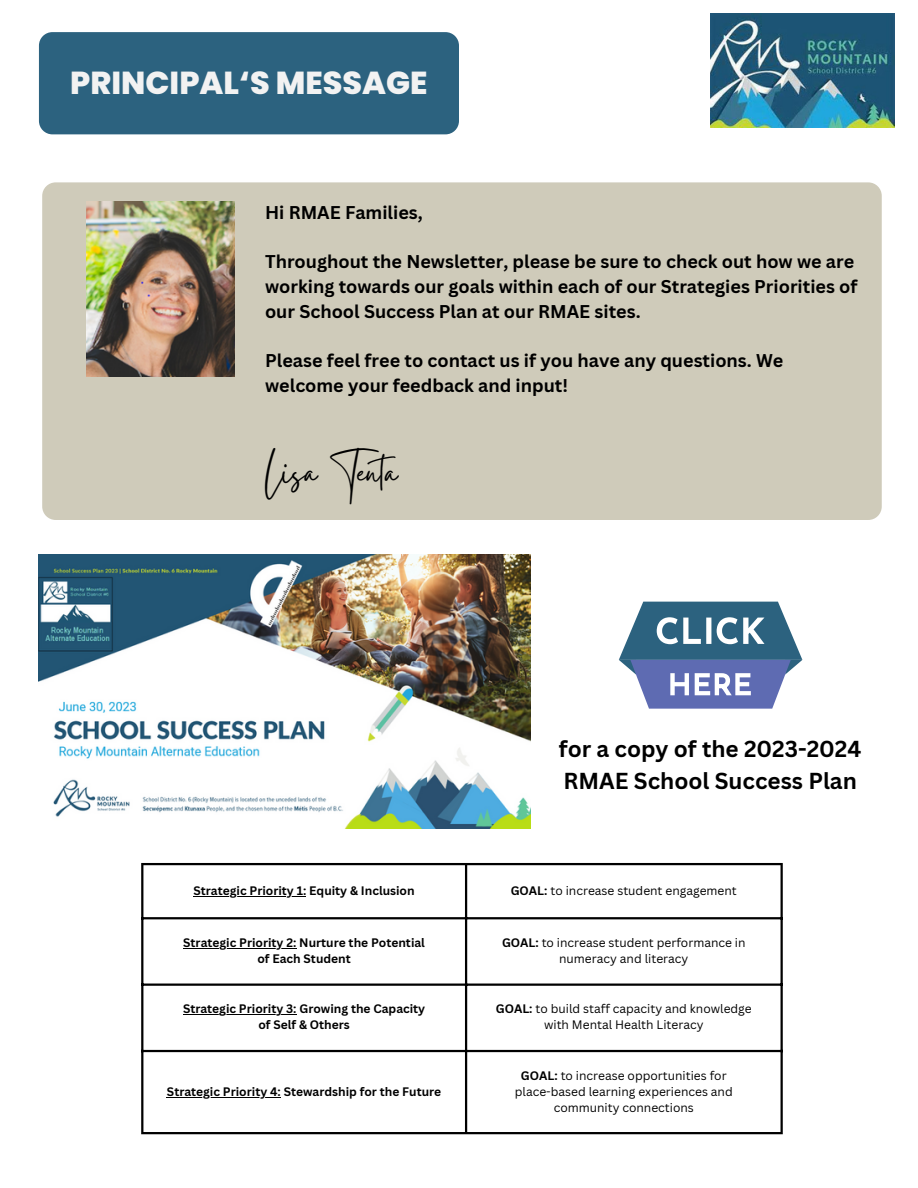
<style>
.page{position:relative;width:918px;height:1188px;background:#fff}
.page>*{position:absolute;margin:0;border:0;box-sizing:border-box;transform-origin:0 0}
.t1{font:43.5px "Gistesy";color:#000}
.t2{font:800 31.8px "Poppins";color:#f2f2f2}
.t3{font:700 22.5px "Canva Sans";color:#000}
.t4{font:700 18px/24.8px "Canva Sans";color:#000}
.t5{font:12px/16px "Canva Sans";color:#000;text-align:center}
.t6{font:700 12px "Canva Sans";color:#000}
.s1{font-weight:700}
</style>
<div class="page">
<div style="left:39px;top:32px;width:420px;height:102px;background:#2c627f;border-radius:13px"></div>
<img style="left:710px;top:13px;width:185px;height:114px">
<div style="left:42px;top:182px;width:840px;height:338px;background:#cfcbba;border-radius:13px"></div>
<img style="left:86px;top:201px;width:149px;height:176px">
<img style="left:39px;top:554px;width:492px;height:275px">
<svg style="left:619px;top:602px;width:183px;height:106px"></svg>
<hr style="left:194px;top:896px;width:112px;height:1px;background:#000">
<hr style="left:183px;top:948px;width:114px;height:1px;background:#000">
<hr style="left:183px;top:1014px;width:114px;height:1px;background:#000">
<hr style="left:167px;top:1097px;width:114px;height:1px;background:#000">
<hr style="left:141px;top:865px;width:2px;height:267px;background:#000">
<hr style="left:465px;top:865px;width:2px;height:267px;background:#000">
<hr style="left:781px;top:865px;width:2px;height:267px;background:#000">
<hr style="left:141px;top:863px;width:642px;height:2px;background:#000">
<hr style="left:141px;top:917px;width:642px;height:2px;background:#000">
<hr style="left:141px;top:984px;width:642px;height:2px;background:#000">
<hr style="left:141px;top:1050px;width:642px;height:2px;background:#000">
<hr style="left:141px;top:1132px;width:642px;height:2px;background:#000">
<p class="t2" style="left:70px;top:61px;width:359px">PRINCIPAL‘S MESSAGE</p>
<p class="t4" style="left:265px;top:199px;width:159px">Hi RMAE Families,</p>
<p class="t4" style="left:265px;top:249px;width:594px">Throughout the Newsletter, please be sure to check out how we are working towards our goals within each of our Strategies Priorities of our School Success Plan at our RMAE sites.</p>
<p class="t4" style="left:265px;top:348px;width:520px">Please feel free to contact us if you have any questions. We welcome your feedback and input!</p>
<p class="t1" style="left:265px;top:443px;width:144px">Lisa Tenta</p>
<p class="t3" style="left:559px;top:733px;width:304px">for a copy of the 2023-2024</p>
<p class="t3" style="left:564px;top:764px;width:295px">RMAE School Success Plan</p>
<p class="t6" style="left:194px;top:882px;width:223px">Strategic Priority 1: Equity &amp; Inclusion</p>
<p class="t5" style="left:511px;top:882px;width:228px"><span class="s1">GOAL:</span> to increase student engagement</p>
<p class="t6" style="left:183px;top:934px;width:243px">Strategic Priority 2: Nurture the Potential</p>
<p class="t6" style="left:257px;top:950px;width:95px">of Each Student</p>
<p class="t6" style="left:183px;top:1001px;width:244px">Strategic Priority 3: Growing the Capacity</p>
<p class="t6" style="left:258px;top:1017px;width:93px">of Self &amp; Others</p>
<p class="t6" style="left:167px;top:1083px;width:276px">Strategic Priority 4: Stewardship for the Future</p>
<p class="t5" style="left:502px;top:934px;width:245px"><span class="s1">GOAL:</span> to increase student performance in numeracy and literacy</p>
<p class="t5" style="left:496px;top:1001px;width:258px"><span class="s1">GOAL:</span> to build staff capacity and knowledge with Mental Health Literacy</p>
<p class="t5" style="left:521px;top:1067px;width:207px"><span class="s1">GOAL:</span> to increase opportunities for</p>
<p class="t5" style="left:515px;top:1083px;width:219px">place-based learning experiences and community connections</p>
</div>
